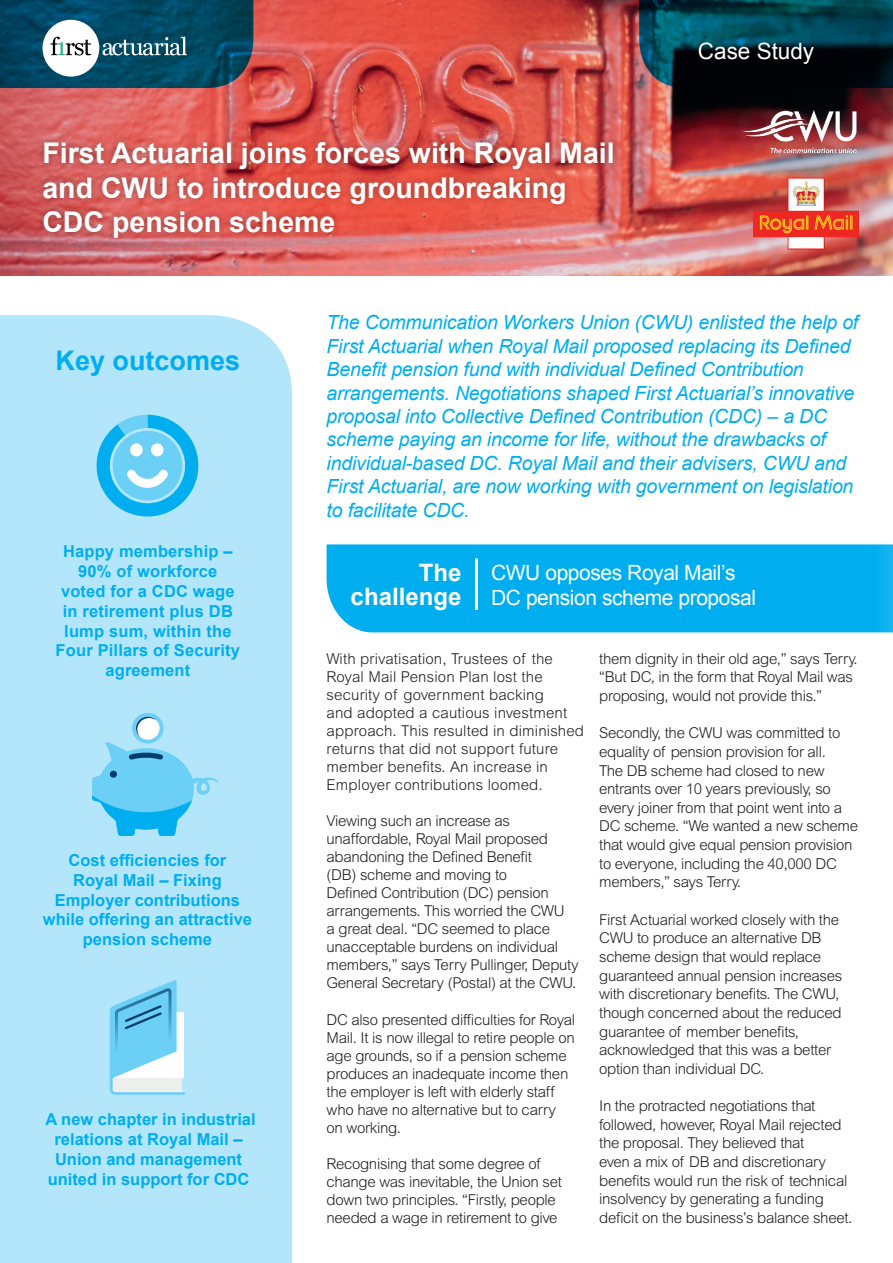
<style>
.page{position:relative;width:893px;height:1263px;background:#fff}
.page>*{position:absolute;margin:0;border:0;box-sizing:border-box;transform-origin:0 0}
.t1{font:700 28.5px/34.2px "Arial";color:#fff}
.t2{font:700 27px "Arial";color:#00aeef}
.t3{font:700 24px/24px "Arial";color:#fff;text-align:right}
.t4{font:22.5px "Arial";color:#fff}
.t5{font:21px/25.2px "Arial";letter-spacing:-.02em;color:#fff}
.t6{font:italic 19.5px/23.4px "Arial";letter-spacing:-.01em;color:#00aeef}
.t7{font:700 16.5px/19.8px "Arial";color:#00aeef;text-align:center}
.t8{font:300 15px/18.6px "Arial";letter-spacing:-.02em;color:#231f20}
.t9{font:300 15px/18px "Arial";letter-spacing:.01em;color:#231f20}
</style>
<div class="page">
<div style="left:0;top:315px;width:292px;height:948px;background:#b3e6fa"></div>
<img style="left:0;top:0;width:893px;height:275px">
<svg style="left:639px;top:0;width:254px;height:88px;background:#032f3a"></svg>
<div style="left:36px;top:135px;width:584px;height:110px;background:#231f20;opacity:.4"></div>
<svg style="left:0;top:0;width:253px;height:88px;background:#235d74"></svg>
<div style="left:327px;top:544px;width:566px;height:88px;background:#00aeef"></div>
<img style="left:753px;top:173px;width:106px;height:76px">
<img style="left:739px;top:109px;width:120px;height:45px">
<hr style="left:475px;top:558px;width:3px;height:52px;background:#fff">
<svg style="left:132px;top:713px;width:32px;height:30px"></svg>
<svg style="left:92px;top:717px;width:127px;height:119px;background:#84d5f5"></svg>
<svg style="left:110px;top:980px;width:75px;height:115px"></svg>
<svg style="left:96px;top:415px;width:103px;height:102px;background:#67cef5"></svg>
<p class="t1" style="left:42px;top:137px;width:574px">First Actuarial joins forces with Royal Mail and CWU to introduce groundbreaking<br>CDC pension scheme</p>
<p class="t4" style="left:698px;top:36px;width:118px">Case Study</p>
<p class="t2" style="left:56px;top:343px;width:186px">Key outcomes</p>
<p class="t7" style="left:56px;top:542px;width:186px">Happy membership –<br>90% of workforce voted for a CDC wage in retirement plus DB lump sum, within the<br>Four Pillars of Security agreement</p>
<p class="t7" style="left:43px;top:851px;width:211px">Cost efficiencies for<br>Royal Mail – Fixing<br>Employer contributions while offering an attractive pension scheme</p>
<p class="t7" style="left:45px;top:1110px;width:212px">A new chapter in industrial relations at Royal Mail –<br>Union and management united in support for CDC</p>
<p class="t6" style="left:327px;top:311px;width:533px">The Communication Workers Union (CWU) enlisted the help of First Actuarial when Royal Mail proposed replacing its Defined Benefit pension fund with individual Defined Contribution arrangements. Negotiations shaped First Actuarial’s innovative proposal into Collective Defined Contribution (CDC) – a DC scheme paying an income for life, without the drawbacks of individual-based DC. Royal Mail and their advisers, CWU and First Actuarial, are now working with government on legislation to facilitate CDC.</p>
<p class="t3" style="left:351px;top:561px;width:112px">The challenge</p>
<p class="t5" style="left:491px;top:560px;width:266px">CWU opposes Royal Mail’s<br>DC pension scheme proposal</p>
<p class="t9" style="left:327px;top:649px;width:259px">With privatisation, Trustees of the Royal Mail Pension Plan lost the security of government backing<br>and adopted a cautious investment approach. This resulted in diminished returns that did not support future member benefits. An increase in Employer contributions loomed.</p>
<p class="t8" style="left:327px;top:812px;width:254px;line-height:18px">Viewing such an increase as unaffordable, Royal Mail proposed abandoning the Defined Benefit<br>(DB) scheme and moving to<br>Defined Contribution (DC) pension arrangements. This worried the CWU<br>a great deal. “DC seemed to place unacceptable burdens on individual members,” says Terry Pullinger, Deputy General Secretary (Postal) at the CWU.</p>
<p class="t8" style="left:327px;top:1010px;width:250px;line-height:18px">DC also presented difficulties for Royal Mail. It is now illegal to retire people on age grounds, so if a pension scheme produces an inadequate income then the employer is left with elderly staff who have no alternative but to carry on working.</p>
<p class="t8" style="left:327px;top:1154px;width:237px;line-height:18px">Recognising that some degree of change was inevitable, the Union set down two principles. “Firstly, people needed a wage in retirement to give</p>
<p class="t8" style="left:599px;top:649px;width:260px">them dignity in their old age,” says Terry. “But DC, in the form that Royal Mail was proposing, would not provide this.”</p>
<p class="t8" style="left:599px;top:724px;width:260px">Secondly, the CWU was committed to equality of pension provision for all.<br>The DB scheme had closed to new entrants over 10 years previously, so every joiner from that point went into a DC scheme. “We wanted a new scheme that would give equal pension provision to everyone, including the 40,000 DC members,” says Terry.</p>
<p class="t8" style="left:599px;top:910px;width:245px">First Actuarial worked closely with the CWU to produce an alternative DB scheme design that would replace guaranteed annual pension increases with discretionary benefits. The CWU, though concerned about the reduced guarantee of member benefits, acknowledged that this was a better option than individual DC.</p>
<p class="t8" style="left:599px;top:1096px;width:255px">In the protracted negotiations that followed, however, Royal Mail rejected the proposal. They believed that<br>even a mix of DB and discretionary benefits would run the risk of technical insolvency by generating a funding deficit on the business’s balance sheet.</p>
</div>
